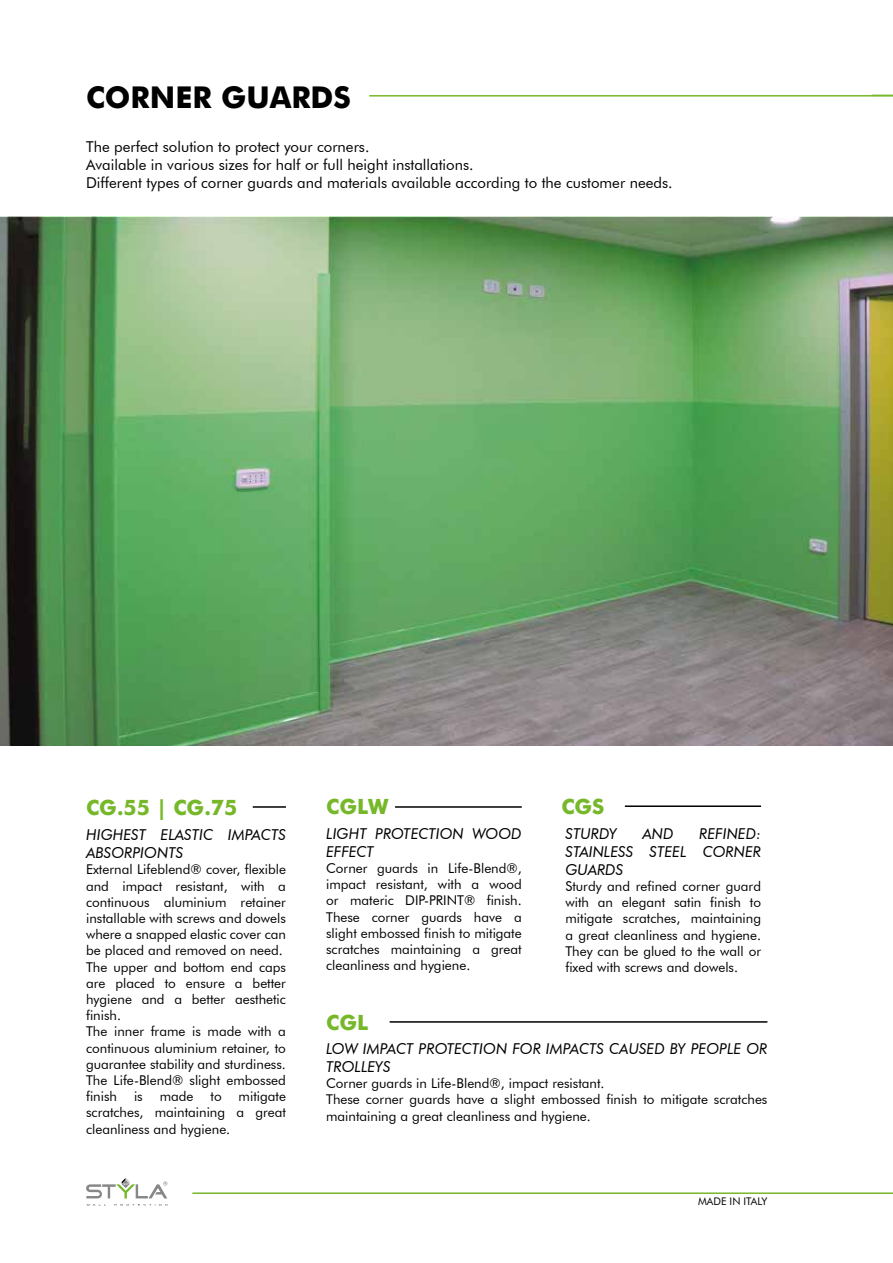
<style>
.page{position:relative;width:893px;height:1263px;background:#fff}
.page>*{position:absolute;margin:0;border:0;box-sizing:border-box;transform-origin:0 0}
.t1{font:700 30px "Futura";color:#000}
.t2{font:700 21px "Futura";color:#76b82a}
.t3{font:15px/18px "Futura BT";color:#000}
.t4{font:italic 15px/18px "Futura BT";color:#000}
.t5{font:13.5px/16.2px "Futura BT";color:#000;text-align:justify}
.t6{font:10.5px "Futura BT";color:#000}
</style>
<div class="page">
<hr style="left:369px;top:95px;width:524px;height:2px;background:#76b82a">
<hr style="left:253px;top:806px;width:33px;height:2px;background:#000">
<hr style="left:395px;top:806px;width:127px;height:2px;background:#000">
<hr style="left:625px;top:805px;width:136px;height:2px;background:#000">
<hr style="left:390px;top:1021px;width:377px;height:2px;background:#000">
<svg style="left:86px;top:1178px;width:81px;height:20px"></svg>
<svg style="left:86px;top:1204px;width:81px;height:1px"></svg>
<hr style="left:192px;top:1192px;width:701px;height:2px;background:#76b82a">
<img style="left:0;top:216px;width:893px;height:529px">
<h1 class="t1" style="left:86px;top:75px;width:266px">CORNER GUARDS</h1>
<p class="t3" style="left:86px;top:138px;width:588px">The perfect solution to protect your corners.<br>Available in various sizes for half or full height installations.<br>Different types of corner guards and materials available according to the customer needs.</p>
<h2 class="t2" style="left:86px;top:792px;width:153px">CG.55 | CG.75</h2>
<h2 class="t2" style="left:326px;top:791px;width:64px">CGLW</h2>
<h2 class="t2" style="left:561px;top:791px;width:45px">CGS</h2>
<p class="t4" style="left:86px;top:826px;width:201px">HIGHEST ELASTIC IMPACTS<br>ABSORPIONTS</p>
<p class="t5" style="left:86px;top:861px;width:201px;text-align:left">External Lifeblend® cover, flexible and impact resistant, with a continuous aluminium retainer installable with screws and dowels where a snapped elastic cover can be placed and removed on need.<br>The upper and bottom end caps are placed to ensure a better hygiene and a better aesthetic finish.<br>The inner frame is made with a continuous aluminium retainer, to guarantee stability and sturdiness.<br>The Life-Blend® slight embossed finish</p>
<p class="t5" style="left:134px;top:1088px;width:10px">is</p>
<p class="t5" style="left:160px;top:1088px;width:35px">made</p>
<p class="t5" style="left:211px;top:1088px;width:13px">to</p>
<p class="t5" style="left:86px;top:1088px;width:201px;text-indent:153px">mitigate scratches, maintaining a great cleanliness and hygiene.</p>
<p class="t4" style="left:326px;top:824px;width:197px">LIGHT PROTECTION WOOD<br>EFFECT</p>
<p class="t5" style="left:326px;top:860px;width:197px">Corner guards in Life-Blend®, impact resistant, with a wood or materic DIP-PRINT® finish.<br>These corner guards have a slight embossed finish to mitigate scratches maintaining a great cleanliness and hygiene.</p>
<h2 class="t2" style="left:326px;top:1007px;width:44px">CGL</h2>
<p class="t4" style="left:565px;top:824px;width:53px">STURDY</p>
<p class="t4" style="left:642px;top:824px;width:33px">AND</p>
<p class="t4" style="left:565px;top:824px;width:197px;text-align:justify;text-indent:134px">REFINED:<br>STAINLESS STEEL CORNER GUARDS</p>
<p class="t5" style="left:565px;top:878px;width:197px">Sturdy and refined corner guard with an elegant satin finish to mitigate scratches, maintaining a great cleanliness and hygiene.<br>They can be glued to the wall or fixed with screws and dowels.</p>
<p class="t4" style="left:326px;top:1039px;width:443px">LOW IMPACT PROTECTION FOR IMPACTS CAUSED BY PEOPLE OR<br>TROLLEYS</p>
<p class="t5" style="left:326px;top:1075px;width:443px;text-align:left">Corner guards in Life-Blend®, impact resistant.<br>These corner guards have a slight embossed finish to mitigate scratches maintaining a great cleanliness and hygiene.</p>
<p class="t6" style="left:698px;top:1195px;width:71px">MADE IN ITALY</p>
</div>
